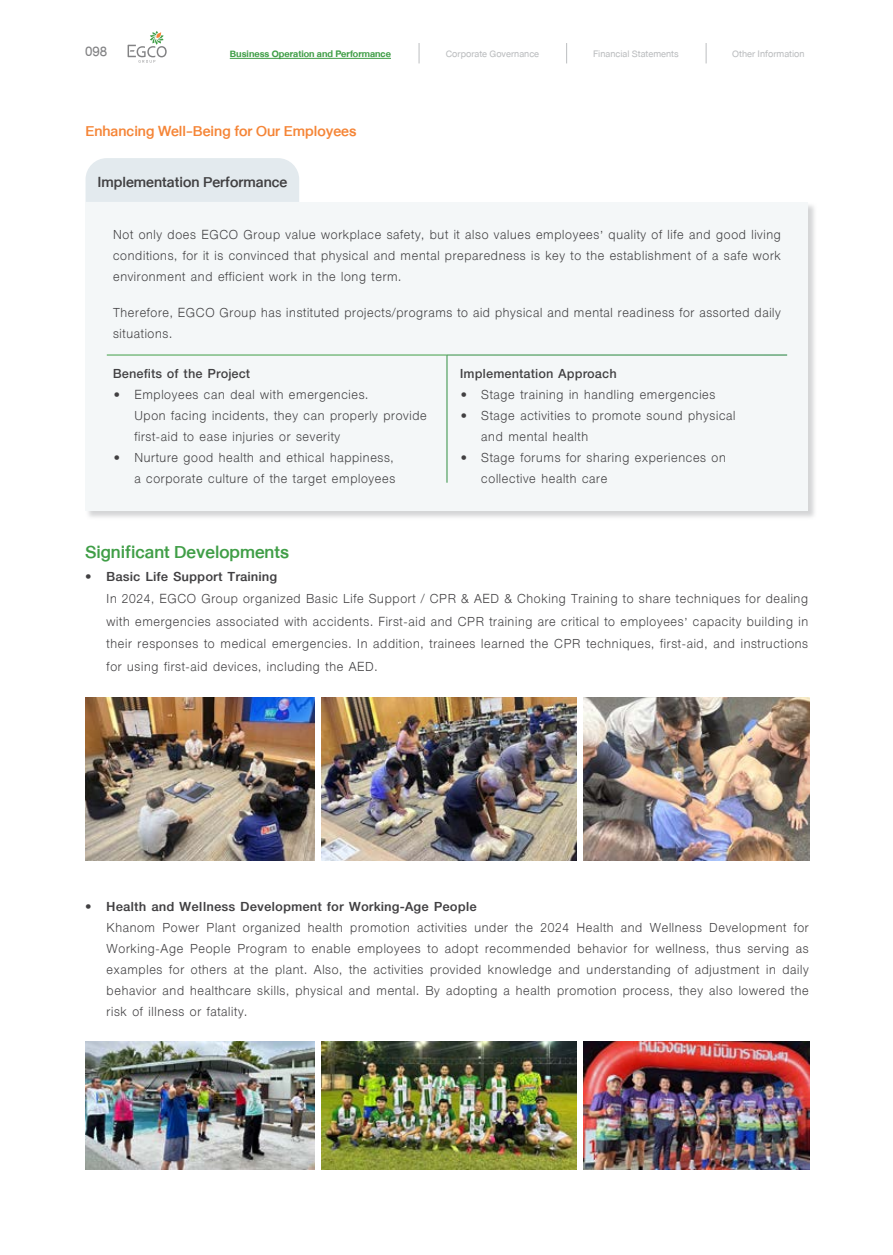
<style>
.page{position:relative;width:893px;height:1255px;background:#fff}
.page>*{position:absolute;margin:0;border:0;box-sizing:border-box;transform-origin:0 0}
.t1{font:500 25.5px "DB Heavent";color:#409e47}
.t2{font:500 21px "DB Heavent";color:#f58537}
.t3{font:500 21px "DB Heavent";color:#414042}
.t4{font:300 19.5px/21px "DB Chuan Pim X";color:#414042}
.t5{font:700 19.5px "DB Chuan Pim X";color:#414042}
.t6{font:600 19.5px "DB Chuan Pim X";color:#414042}
.t7{font:19.5px "DB Heavent";color:#828284}
.t8{font:13.5px "DB Heavent";color:#bcbec0}
.t9{font:700 13.5px "DB Heavent";color:#409e47}
</style>
<div class="page">
<svg style="left:128px;top:31px;width:39px;height:32px"></svg>
<hr style="left:230px;top:58px;width:161px;height:1px;background:#409e47">
<svg style="left:419px;top:43px;width:1px;height:20px"></svg>
<svg style="left:566px;top:43px;width:1px;height:20px"></svg>
<svg style="left:706px;top:43px;width:1px;height:20px"></svg>
<div style="left:86px;top:158px;width:213px;height:44px;background:#e3eaee"></div>
<div style="left:85px;top:202px;width:732px;height:318px;background:#c7c8ca;opacity:.75"></div>
<div style="left:86px;top:202px;width:722px;height:309px;background:#f4f7f8"></div>
<hr style="left:107px;top:355px;width:340px;height:1px;background:#409e47">
<hr style="left:447px;top:355px;width:340px;height:1px;background:#fff">
<hr style="left:447px;top:355px;width:1px;height:127px;background:#fff">
<img style="left:85px;top:697px;width:230px;height:163px">
<img style="left:322px;top:697px;width:255px;height:163px">
<img style="left:584px;top:697px;width:225px;height:163px">
<img style="left:85px;top:1041px;width:230px;height:128px">
<img style="left:322px;top:1041px;width:255px;height:128px">
<img style="left:584px;top:1041px;width:225px;height:128px">
<p class="t7" style="left:85px;top:41px;width:24px">098</p>
<p class="t9" style="left:230px;top:46px;width:163px">Business Operation and Performance</p>
<p class="t8" style="left:446px;top:46px;width:95px">Corporate Governance</p>
<p class="t8" style="left:593px;top:46px;width:87px">Financial Statements</p>
<p class="t8" style="left:732px;top:46px;width:74px">Other Information</p>
<p class="t2" style="left:86px;top:119px;width:272px">Enhancing Well-Being for Our Employees</p>
<p class="t3" style="left:97px;top:170px;width:192px">Implementation Performance</p>
<p class="t4" style="left:113px;top:224px;width:670px;text-align:justify">Not only does EGCO Group value workplace safety, but it also values employees’ quality of life and good living conditions, for it is convinced that physical and mental preparedness is key to the establishment of a safe work environment and efficient work in the long term.</p>
<p class="t4" style="left:113px;top:302px;width:670px">Therefore, EGCO Group has instituted projects/programs to aid physical and mental readiness for assorted daily situations.</p>
<p class="t6" style="left:113px;top:361px;width:139px">Benefits of the Project</p>
<p class="t4" style="left:134px;top:383px;width:295px;text-indent:-21px">• Employees can deal with emergencies.<br>Upon facing incidents, they can properly provide first-aid to ease injuries or severity</p>
<p class="t4" style="left:113px;top:446px;width:284px;text-align:right">• Nurture good health and ethical happiness, a corporate culture of the target employees</p>
<p class="t6" style="left:460px;top:361px;width:159px">Implementation Approach</p>
<p class="t4" style="left:460px;top:383px;width:257px">• Stage training in handling emergencies</p>
<p class="t4" style="left:481px;top:404px;width:256px;text-indent:-21px">• Stage activities to promote sound physical and mental health</p>
<p class="t4" style="left:481px;top:446px;width:247px;text-indent:-21px">• Stage forums for sharing experiences on collective health care</p>
<h1 class="t1" style="left:85px;top:538px;width:206px">Significant Developments</h1>
<p class="t5" style="left:85px;top:564px;width:194px">• Basic Life Support Training</p>
<p class="t4" style="left:106px;top:587px;width:704px;line-height:22.5px;text-align:justify">In 2024, EGCO Group organized Basic Life Support / CPR &amp; AED &amp; Choking Training to share techniques for dealing with emergencies associated with accidents. First-aid and CPR training are critical to employees’ capacity building in their responses to medical emergencies. In addition, trainees learned the CPR techniques, first-aid, and instructions for using first-aid devices, including the AED.</p>
<p class="t5" style="left:85px;top:894px;width:393px">• Health and Wellness Development for Working-Age People</p>
<p class="t4" style="left:106px;top:917px;width:704px;text-align:justify">Khanom Power Plant organized health promotion activities under the 2024 Health and Wellness Development for Working-Age People Program to enable employees to adopt recommended behavior for wellness, thus serving as examples for others at the plant. Also, the activities provided knowledge and understanding of adjustment in daily behavior and healthcare skills, physical and mental. By adopting a health promotion process, they also lowered the risk of illness or fatality.</p>
</div>
